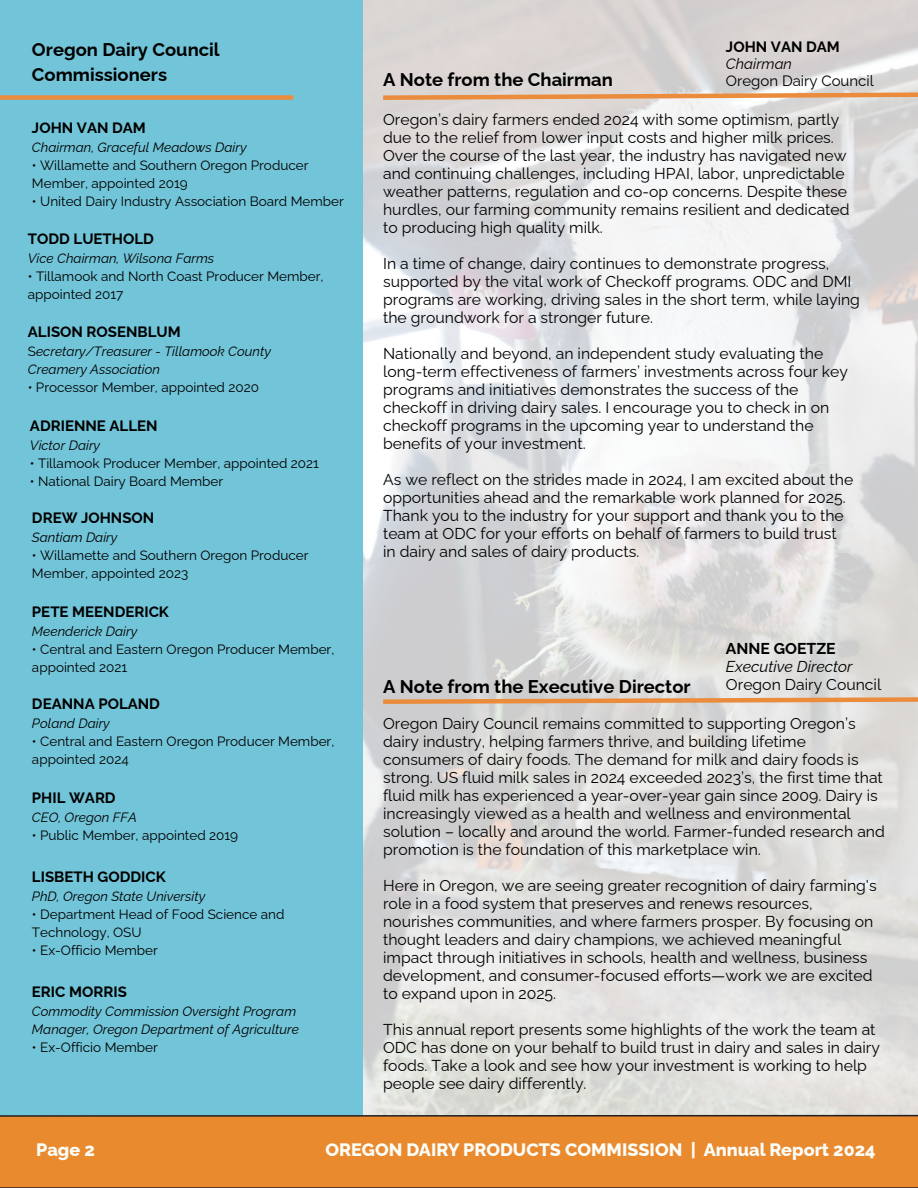
<style>
.page{position:relative;width:918px;height:1188px;background:#fff}
.page>*{position:absolute;margin:0;border:0;box-sizing:border-box;transform-origin:0 0}
.t1{font:700 18.45px/25.3px "Raleway";color:#000}
.t2{font:800 18px "Raleway";color:#fbfdf8}
.t3{font:15.75px/18px "Raleway";color:#000}
.t4{font:italic 15.75px/18px "Raleway";color:#000}
.t5{font:700 15px/16.8px "Raleway";color:#000}
.t6{font:15px "Raleway";color:#000}
.t7{font:13.5px/18px "Raleway";color:#000}
.t8{font:italic 13.5px/18px "Raleway";color:#000}
.s1{font-style:normal}
.s2{font-style:italic}
.s3{font-weight:400;font-style:italic}
.s4{font-weight:700;font-style:normal}
</style>
<div class="page">
<img style="left:362px;top:0;width:556px;height:1114px">
<div style="left:0;top:0;width:362px;height:1188px;background:#72c4d8"></div>
<svg style="left:379px;top:90px;width:539px;height:12px;background:#e4bfa0"></svg>
<svg style="left:379px;top:695px;width:539px;height:11px;background:#dfb898"></svg>
<div style="left:0;top:95px;width:293px;height:5px;background:#eb8c3c"></div>
<div style="left:0;top:1114px;width:918px;height:74px;background:#ea8a2f"></div>
<p class="t1" style="left:32px;top:35px;width:189px">Oregon Dairy Council<br>Commissioners</p>
<p class="t5" style="left:32px;top:117px;width:115px">JOHN VAN DAM</p>
<p class="t8" style="left:32px;top:136px;width:216px">Chairman, Graceful Meadows Dairy</p>
<p class="t7" style="left:32px;top:154px;width:278px">• Willamette and Southern Oregon Producer<br>Member, appointed 2019</p>
<p class="t7" style="left:32px;top:190px;width:313px">• United Dairy Industry Association Board Member</p>
<p class="t5" style="left:28px;top:229px;width:127px">TODD LUETHOLD</p>
<p class="t8" style="left:28px;top:248px;width:188px">Vice Chairman, Wilsona Farms</p>
<p class="t7" style="left:28px;top:266px;width:297px">• Tillamook and North Coast Producer Member, appointed 2017</p>
<p class="t5" style="left:28px;top:321px;width:154px">ALISON ROSENBLUM</p>
<p class="t8" style="left:28px;top:341px;width:245px"><span class="s1">S</span>ecretary/Treasurer - Tillamook County<br>Creamery Association</p>
<p class="t7" style="left:28px;top:377px;width:233px"><span class="s2">•</span> Processor Member, appointed 2020</p>
<p class="t5" style="left:30px;top:415px;width:129px">ADRIENNE ALLEN</p>
<p class="t8" style="left:30px;top:434px;width:72px">Victor Dairy</p>
<p class="t7" style="left:30px;top:452px;width:291px">• Tillamook Producer Member, appointed 2021</p>
<p class="t7" style="left:30px;top:470px;width:195px">• National Dairy Board Member</p>
<p class="t5" style="left:32px;top:508px;width:124px">DREW JOHNSON</p>
<p class="t8" style="left:32px;top:527px;width:87px">Santiam Dairy</p>
<p class="t7" style="left:32px;top:545px;width:278px">• Willamette and Southern Oregon Producer<br>Member, appointed 2023</p>
<p class="t5" style="left:32px;top:601px;width:139px">PETE MEENDERICK</p>
<p class="t8" style="left:32px;top:621px;width:107px">Meenderick Dairy</p>
<p class="t7" style="left:32px;top:639px;width:304px">• Central and Eastern Oregon Producer Member, appointed 2021</p>
<p class="t5" style="left:32px;top:694px;width:130px">DEANNA POLAND</p>
<p class="t8" style="left:32px;top:713px;width:79px">Poland Dairy</p>
<p class="t7" style="left:32px;top:731px;width:304px">• Central and Eastern Oregon Producer Member, appointed 2024</p>
<p class="t5" style="left:32px;top:788px;width:85px">PHIL WARD</p>
<p class="t8" style="left:32px;top:807px;width:107px">CEO, Oregon FFA</p>
<p class="t7" style="left:32px;top:825px;width:208px">• Public Member, appointed 2019</p>
<p class="t5" style="left:32px;top:867px;width:135px">LISBETH GODDICK</p>
<p class="t8" style="left:32px;top:886px;width:175px">PhD, Oregon State University</p>
<p class="t7" style="left:32px;top:904px;width:254px">• Department Head of Food Science and<br>Technology, OSU</p>
<p class="t7" style="left:32px;top:940px;width:127px">• Ex-Officio Member</p>
<p class="t5" style="left:32px;top:982px;width:96px">ERIC MORRIS</p>
<p class="t8" style="left:32px;top:1001px;width:269px">Commodity Commission Oversight Program<br>Manager, Oregon Department of Agriculture</p>
<p class="t7" style="left:32px;top:1037px;width:127px">• Ex-Officio Member</p>
<p class="t5" style="left:726px;top:36px;width:115px">JOHN VAN DAM<br><span class="s3">Chairman</span></p>
<p class="t1" style="left:383px;top:64px;width:231px">A Note from the Chairman</p>
<p class="t6" style="left:726px;top:68px;width:149px">Oregon Dairy Council</p>
<p class="t3" style="left:383px;top:109px;width:468px">Oregon’s dairy farmers ended 2024 with some optimism, partly due to the relief from lower input costs and higher milk prices.<br>Over the course of the last year, the industry has navigated new and continuing challenges, including HPAI, labor, unpredictable weather patterns, regulation and co-op concerns. Despite these hurdles, our farming community remains resilient and dedicated to producing high quality milk.</p>
<p class="t3" style="left:383px;top:253px;width:478px">In a time of change, dairy continues to demonstrate progress, supported by the vital work of Checkoff programs. ODC and DMI programs are working, driving sales in the short term, while laying the groundwork for a stronger future.</p>
<p class="t3" style="left:383px;top:343px;width:466px">Nationally and beyond, an independent study evaluating the long-term effectiveness of farmers’ investments across four key programs and initiatives demonstrates the success of the checkoff in driving dairy sales. I encourage you to check in on checkoff programs in the upcoming year to understand the benefits of your investment.</p>
<p class="t3" style="left:383px;top:469px;width:472px">As we reflect on the strides made in 2024, I am excited about the opportunities ahead and the remarkable work planned for 2025.<br>Thank you to the industry for your support and thank you to the team at ODC for your efforts on behalf of farmers to build trust in dairy and sales of dairy products.</p>
<p class="t4" style="left:726px;top:637px;width:128px"><span class="s4">ANNE GOETZE<br></span>Executive Director</p>
<p class="t1" style="left:383px;top:672px;width:309px">A Note from the Executive Director</p>
<p class="t3" style="left:726px;top:673px;width:157px">Oregon Dairy Council</p>
<p class="t3" style="left:383px;top:712px;width:503px">Oregon Dairy Council remains committed to supporting Oregon’s dairy industry, helping farmers thrive, and building lifetime consumers of dairy foods. The demand for milk and dairy foods is strong. US fluid milk sales in 2024 exceeded 2023’s, the first time that fluid milk has experienced a year-over-year gain since 2009. Dairy is increasingly viewed as a health and wellness and environmental solution – locally and around the world. Farmer-funded research and promotion is the foundation of this marketplace win.</p>
<p class="t3" style="left:383px;top:874px;width:495px">Here in Oregon, we are seeing greater recognition of dairy farming's role in a food system that preserves and renews resources, nourishes communities, and where farmers prosper. By focusing on thought leaders and dairy champions, we achieved meaningful impact through initiatives in schools, health and wellness, business development, and consumer-focused efforts—work we are excited to expand upon in 2025.</p>
<p class="t3" style="left:383px;top:1018px;width:498px">This annual report presents some highlights of the work the team at ODC has done on your behalf to build trust in dairy and sales in dairy foods. Take a look and see how your investment is working to help people see dairy differently.</p>
<p class="t2" style="left:36px;top:1136px;width:60px">Page 2</p>
<p class="t2" style="left:326px;top:1136px;width:552px">OREGON DAIRY PRODUCTS COMMISSION | Annual Report 2024</p>
</div>
